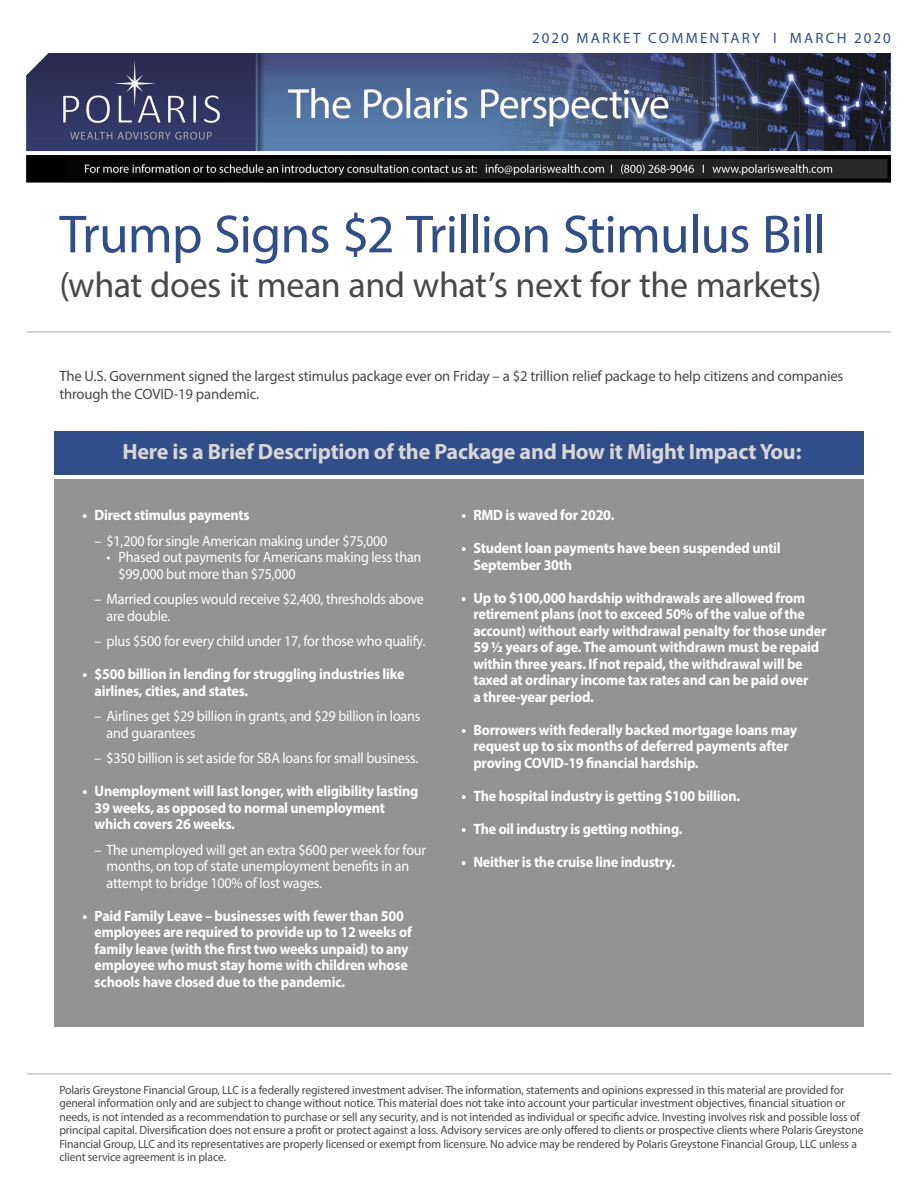
<style>
.page{position:relative;width:918px;height:1188px;background:#fff}
.page>*{position:absolute;margin:0;border:0;box-sizing:border-box;transform-origin:0 0}
.t1{font:54px "Myriad Pro";letter-spacing:-.02em;color:#314e89}
.t2{font:36px "Myriad Pro";letter-spacing:-.01em;color:#484848}
.t3{font:700 22.05px "Myriad Pro";letter-spacing:-.01em;color:#d6d6d6}
.t4{font:700 15px/16.5px "Myriad Pro";letter-spacing:-.015em;color:#fff;scale:.94 1}
.t5{font:15px/16.5px "Myriad Pro";letter-spacing:-.015em;color:#fff;scale:.94 1}
.t6{font:15px/18px "Myriad Pro";letter-spacing:-.01em;color:#484848}
.t7{font:15px "Myriad Pro";letter-spacing:.145em;color:#314e89}
.t8{font:12px/13.5px "Myriad Pro";letter-spacing:-.01em;color:#484848}
.s1{font-family:"Myriad"}
</style>
<div class="page">
<hr style="left:27px;top:332px;width:864px;height:1px;background:#aaa">
<hr style="left:27px;top:1074px;width:864px;height:1px;background:#aaa">
<div style="left:54px;top:479px;width:810px;height:547px;background:#939393"></div>
<div style="left:54px;top:431px;width:810px;height:43px;background:#314e89"></div>
<img style="left:26px;top:53px;width:866px;height:130px">
<p class="t7" style="left:532px;top:28px;width:360px">2020 MARKET COMMENTARY <span class="s1">I</span> MARCH 2020</p>
<h1 class="t1" style="left:59px;top:201px;width:769px">Trump Signs $2 Trillion Stimulus Bill</h1>
<h2 class="t2" style="left:59px;top:263px;width:764px">(what does it mean and what’s next for the markets)</h2>
<p class="t6" style="left:59px;top:366px;width:786px">The U.S. Government signed the largest stimulus package ever on Friday – a $2 trillion relief package to help citizens and companies through the COVID-19 pandemic.</p>
<h3 class="t3" style="left:123px;top:438px;width:680px">Here is a Brief Description of the Package and How it Might Impact You:</h3>
<p class="t4" style="left:83px;top:506px;width:179px">• Direct stimulus payments</p>
<p class="t5" style="left:95px;top:532px;width:313px">– $1,200 for single American making under $75,000</p>
<p class="t5" style="left:119px;top:549px;width:324px;text-indent:-12px">• Phased out payments for Americans making less than $99,000 but more than $75,000</p>
<p class="t5" style="left:107px;top:591px;width:339px;text-indent:-12px">– Married couples would receive $2,400, thresholds above are double.</p>
<p class="t5" style="left:95px;top:633px;width:353px">– plus $500 for every child under 17, for those who qualify.</p>
<p class="t4" style="left:95px;top:665px;width:331px;text-indent:-12px">• $500 billion in lending for struggling industries like airlines, cities, and states.</p>
<p class="t5" style="left:107px;top:708px;width:335px;text-indent:-12px">– Airlines get $29 billion in grants, and $29 billion in loans and guarantees</p>
<p class="t5" style="left:95px;top:750px;width:346px">– $350 billion is set aside for SBA loans for small business.</p>
<p class="t4" style="left:95px;top:782px;width:346px;text-indent:-12px">• Unemployment will last longer, with eligibility lasting<br>39 weeks, as opposed to normal unemployment which covers 26 weeks.</p>
<p class="t5" style="left:107px;top:841px;width:341px;text-indent:-12px">– The unemployed will get an extra $600 per week for four months, on top of state unemployment benefits in an attempt to bridge 100% of lost wages.</p>
<p class="t4" style="left:95px;top:907px;width:339px;text-indent:-12px">• Paid Family Leave – businesses with fewer than 500 employees are required to provide up to 12 weeks of family leave (with the first two weeks unpaid) to any employee who must stay home with children whose schools have closed due to the pandemic.</p>
<p class="t4" style="left:461px;top:506px;width:164px">• RMD is waved for 2020.</p>
<p class="t4" style="left:473px;top:539px;width:329px;text-indent:-12px">• Student loan payments have been suspended until<br>September 30th</p>
<p class="t4" style="left:473px;top:589px;width:377px;text-indent:-12px">• Up to $100,000 hardship withdrawals are allowed from retirement plans (not to exceed 50% of the value of the account) without early withdrawal penalty for those under 59 ½ years of age. The amount withdrawn must be repaid within three years. If not repaid, the withdrawal will be taxed at ordinary income tax rates and can be paid over<br>a three-year period.</p>
<p class="t4" style="left:473px;top:721px;width:346px;text-indent:-12px">• Borrowers with federally backed mortgage loans may request up to six months of deferred payments after proving COVID-19 financial hardship.</p>
<p class="t4" style="left:461px;top:787px;width:298px">• The hospital industry is getting $100 billion.</p>
<p class="t4" style="left:461px;top:820px;width:237px">• The oil industry is getting nothing.</p>
<p class="t4" style="left:461px;top:853px;width:229px">• Neither is the cruise line industry.</p>
<p class="t8" style="left:59px;top:1083px;width:806px">Polaris Greystone Financial Group, LLC is a federally registered investment adviser. The information, statements and opinions expressed in this material are provided for general information only and are subject to change without notice. This material does not take into account your particular investment objectives, financial situation or needs, is not intended as a recommendation to purchase or sell any security, and is not intended as individual or specific advice. Investing involves risk and possible loss of principal capital. Diversification does not ensure a profit or protect against a loss. Advisory services are only offered to clients or prospective clients where Polaris Greystone Financial Group, LLC and its representatives are properly licensed or exempt from licensure. No advice may be rendered by Polaris Greystone Financial Group, LLC unless a client service agreement is in place.</p>
</div>
